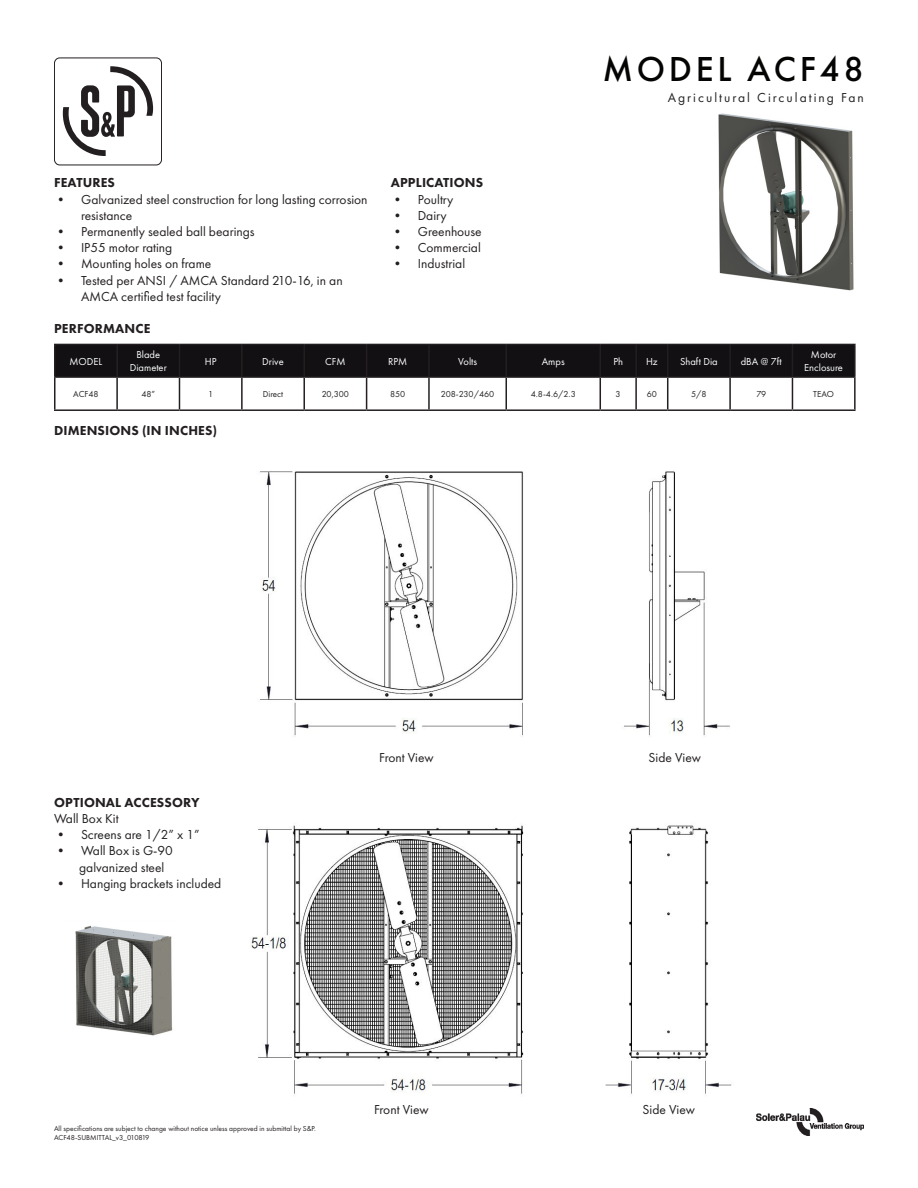
<style>
.page{position:relative;width:918px;height:1188px;background:#fff}
.page>*{position:absolute;margin:0;border:0;box-sizing:border-box;transform-origin:0 0}
.t1{font:500 36px "Futura PT";letter-spacing:.1em;color:#040503}
.t2{font:13.5px/16.2px "Futura PT";color:#231f20}
.t3{font:800 13.5px "Futura PT";letter-spacing:.01em;color:#231f20}
.t4{font:13.5px "Futura PT";letter-spacing:.15em;color:#231f20}
.t5{font:10.5px/12.6px "Futura PT";color:#fff;text-align:center}
.t6{font:9px "Futura PT";color:#231f20}
.t7{font:7.5px "Futura PT";color:#231f20}
</style>
<div class="page">
<img style="left:260px;top:471px;width:470px;height:265px">
<img style="left:250px;top:825px;width:482px;height:269px">
<img style="left:718px;top:113px;width:136px;height:178px">
<img style="left:75px;top:925px;width:98px;height:111px">
<img style="left:756px;top:1109px;width:108px;height:26px">
<svg style="left:62px;top:66px;width:92px;height:90px"></svg>
<div style="left:54px;top:57px;width:108px;height:108px;border:1px solid #231f20;border-radius:5px"></div>
<div style="left:56px;top:345px;width:798px;height:31px;background:#121013"></div>
<hr style="left:54px;top:344px;width:63px;height:1px;background:#231f20">
<hr style="left:54px;top:345px;width:2px;height:31px;background:#231f20">
<hr style="left:242px;top:344px;width:62px;height:1px;background:#231f20">
<hr style="left:304px;top:344px;width:63px;height:1px;background:#231f20">
<hr style="left:303px;top:345px;width:2px;height:31px;background:#231f20">
<hr style="left:367px;top:344px;width:62px;height:1px;background:#231f20">
<hr style="left:366px;top:345px;width:1px;height:31px;background:#231f20">
<hr style="left:429px;top:344px;width:77px;height:1px;background:#231f20">
<hr style="left:428px;top:345px;width:2px;height:31px;background:#231f20">
<hr style="left:506px;top:344px;width:94px;height:1px;background:#231f20">
<hr style="left:506px;top:345px;width:1px;height:31px;background:#231f20">
<hr style="left:600px;top:344px;width:36px;height:1px;background:#231f20">
<hr style="left:600px;top:345px;width:1px;height:31px;background:#231f20">
<hr style="left:636px;top:344px;width:32px;height:1px;background:#231f20">
<hr style="left:635px;top:345px;width:2px;height:31px;background:#231f20">
<hr style="left:668px;top:344px;width:62px;height:1px;background:#231f20">
<hr style="left:667px;top:345px;width:1px;height:31px;background:#231f20">
<hr style="left:730px;top:344px;width:62px;height:1px;background:#231f20">
<hr style="left:729px;top:345px;width:2px;height:31px;background:#231f20">
<hr style="left:792px;top:344px;width:64px;height:1px;background:#231f20">
<hr style="left:792px;top:345px;width:1px;height:31px;background:#231f20">
<hr style="left:854px;top:345px;width:2px;height:31px;background:#231f20">
<hr style="left:54px;top:376px;width:63px;height:2px;background:#231f20">
<hr style="left:54px;top:378px;width:2px;height:31px;background:#231f20">
<hr style="left:117px;top:376px;width:62px;height:2px;background:#231f20">
<hr style="left:116px;top:378px;width:2px;height:31px;background:#231f20">
<hr style="left:179px;top:376px;width:63px;height:2px;background:#231f20">
<hr style="left:179px;top:378px;width:1px;height:31px;background:#231f20">
<hr style="left:242px;top:376px;width:62px;height:2px;background:#231f20">
<hr style="left:241px;top:378px;width:2px;height:31px;background:#231f20">
<hr style="left:304px;top:376px;width:63px;height:2px;background:#231f20">
<hr style="left:303px;top:378px;width:2px;height:31px;background:#231f20">
<hr style="left:367px;top:376px;width:62px;height:2px;background:#231f20">
<hr style="left:366px;top:378px;width:1px;height:31px;background:#231f20">
<hr style="left:429px;top:376px;width:77px;height:2px;background:#231f20">
<hr style="left:428px;top:378px;width:2px;height:31px;background:#231f20">
<hr style="left:506px;top:376px;width:94px;height:2px;background:#231f20">
<hr style="left:506px;top:378px;width:1px;height:31px;background:#231f20">
<hr style="left:600px;top:376px;width:36px;height:2px;background:#231f20">
<hr style="left:600px;top:378px;width:1px;height:31px;background:#231f20">
<hr style="left:636px;top:376px;width:32px;height:2px;background:#231f20">
<hr style="left:635px;top:378px;width:2px;height:31px;background:#231f20">
<hr style="left:668px;top:376px;width:62px;height:2px;background:#231f20">
<hr style="left:667px;top:378px;width:1px;height:31px;background:#231f20">
<hr style="left:730px;top:376px;width:62px;height:2px;background:#231f20">
<hr style="left:729px;top:378px;width:2px;height:31px;background:#231f20">
<hr style="left:792px;top:376px;width:64px;height:2px;background:#231f20">
<hr style="left:792px;top:378px;width:1px;height:31px;background:#231f20">
<hr style="left:854px;top:378px;width:2px;height:31px;background:#231f20">
<hr style="left:54px;top:409px;width:63px;height:2px;background:#231f20">
<hr style="left:117px;top:409px;width:62px;height:2px;background:#231f20">
<hr style="left:179px;top:409px;width:63px;height:2px;background:#231f20">
<hr style="left:242px;top:409px;width:62px;height:2px;background:#231f20">
<hr style="left:304px;top:409px;width:63px;height:2px;background:#231f20">
<hr style="left:367px;top:409px;width:62px;height:2px;background:#231f20">
<hr style="left:429px;top:409px;width:77px;height:2px;background:#231f20">
<hr style="left:506px;top:409px;width:94px;height:2px;background:#231f20">
<hr style="left:600px;top:409px;width:36px;height:2px;background:#231f20">
<hr style="left:636px;top:409px;width:32px;height:2px;background:#231f20">
<hr style="left:668px;top:409px;width:62px;height:2px;background:#231f20">
<hr style="left:730px;top:409px;width:62px;height:2px;background:#231f20">
<hr style="left:792px;top:409px;width:64px;height:2px;background:#231f20">
<hr style="left:117px;top:344px;width:62px;height:1px;background:#231f20">
<hr style="left:116px;top:345px;width:2px;height:31px;background:#231f20">
<hr style="left:179px;top:344px;width:63px;height:1px;background:#231f20">
<hr style="left:179px;top:345px;width:1px;height:31px;background:#231f20">
<hr style="left:241px;top:345px;width:2px;height:31px;background:#231f20">
<p class="t3" style="left:54px;top:174px;width:63px">FEATURES</p>
<p class="t2" style="left:81px;top:191px;width:288px;text-indent:-27px">• Galvanized steel construction for long lasting corrosion resistance</p>
<p class="t2" style="left:54px;top:223px;width:202px">• Permanently sealed ball bearings</p>
<p class="t2" style="left:54px;top:240px;width:120px">• IP55 motor rating</p>
<p class="t2" style="left:54px;top:256px;width:159px">• Mounting holes on frame</p>
<p class="t2" style="left:81px;top:272px;width:263px;text-indent:-27px">• Tested per ANSI / AMCA Standard 210-16, in an<br>AMCA certified test facility</p>
<p class="t3" style="left:54px;top:320px;width:98px">PERFORMANCE</p>
<p class="t3" style="left:391px;top:174px;width:94px">APPLICATIONS</p>
<p class="t2" style="left:391px;top:191px;width:64px">• Poultry</p>
<p class="t2" style="left:391px;top:207px;width:58px">• Dairy</p>
<p class="t2" style="left:391px;top:223px;width:92px">• Greenhouse</p>
<p class="t2" style="left:391px;top:240px;width:92px">• Commercial</p>
<p class="t2" style="left:391px;top:256px;width:76px">• Industrial</p>
<p class="t1" style="left:603px;top:48px;width:263px">MODEL ACF48</p>
<p class="t4" style="left:668px;top:90px;width:198px">Agricultural Circulating Fan</p>
<p class="t5" style="left:70px;top:355px;width:34px">MODEL</p>
<p class="t5" style="left:130px;top:349px;width:38px">Blade<br>Diameter</p>
<p class="t5" style="left:205px;top:355px;width:13px">HP</p>
<p class="t5" style="left:262px;top:355px;width:23px">Drive</p>
<p class="t5" style="left:325px;top:355px;width:22px">CFM</p>
<p class="t5" style="left:388px;top:355px;width:21px">RPM</p>
<p class="t5" style="left:458px;top:355px;width:21px">Volts</p>
<p class="t5" style="left:542px;top:355px;width:24px">Amps</p>
<p class="t5" style="left:613px;top:355px;width:11px">Ph</p>
<p class="t5" style="left:646px;top:355px;width:13px">Hz</p>
<p class="t5" style="left:680px;top:355px;width:39px">Shaft Dia</p>
<p class="t5" style="left:741px;top:355px;width:43px">dBA @ 7ft</p>
<p class="t5" style="left:804px;top:349px;width:40px">Motor<br>Enclosure</p>
<p class="t6" style="left:73px;top:389px;width:27px">ACF48</p>
<p class="t6" style="left:141px;top:389px;width:15px">48”</p>
<p class="t6" style="left:208px;top:389px;width:7px">1</p>
<p class="t6" style="left:263px;top:389px;width:22px">Direct</p>
<p class="t6" style="left:322px;top:389px;width:29px">20,300</p>
<p class="t6" style="left:390px;top:389px;width:16px">850</p>
<p class="t6" style="left:441px;top:389px;width:55px">208-230/460</p>
<p class="t6" style="left:531px;top:389px;width:47px">4.8-4.6/2.3</p>
<p class="t6" style="left:616px;top:389px;width:7px">3</p>
<p class="t6" style="left:647px;top:389px;width:12px">60</p>
<p class="t6" style="left:691px;top:389px;width:17px">5/8</p>
<p class="t6" style="left:756px;top:389px;width:11px">79</p>
<p class="t6" style="left:813px;top:389px;width:22px">TEAO</p>
<p class="t3" style="left:54px;top:422px;width:165px">DIMENSIONS (IN INCHES)</p>
<p class="t3" style="left:54px;top:794px;width:147px">OPTIONAL ACCESSORY</p>
<p class="t2" style="left:54px;top:810px;width:66px">Wall Box Kit</p>
<p class="t2" style="left:54px;top:827px;width:147px">• Screens are 1/2” x 1”</p>
<p class="t2" style="left:54px;top:843px;width:120px">• Wall Box is G-90</p>
<p class="t2" style="left:79px;top:859px;width:87px">galvanized steel</p>
<p class="t2" style="left:54px;top:875px;width:169px">• Hanging brackets included</p>
<p class="t2" style="left:379px;top:749px;width:56px">Front View</p>
<p class="t7" style="left:54px;top:1124px;width:264px">All specifications are subject to change without notice unless approved in submittal by S&amp;P.</p>
<p class="t7" style="left:54px;top:1133px;width:97px">ACF48-SUBMITTAL_v3_010819</p>
<p class="t2" style="left:374px;top:1101px;width:56px">Front View</p>
<p class="t2" style="left:649px;top:749px;width:54px">Side View</p>
<p class="t2" style="left:643px;top:1101px;width:54px">Side View</p>
</div>
